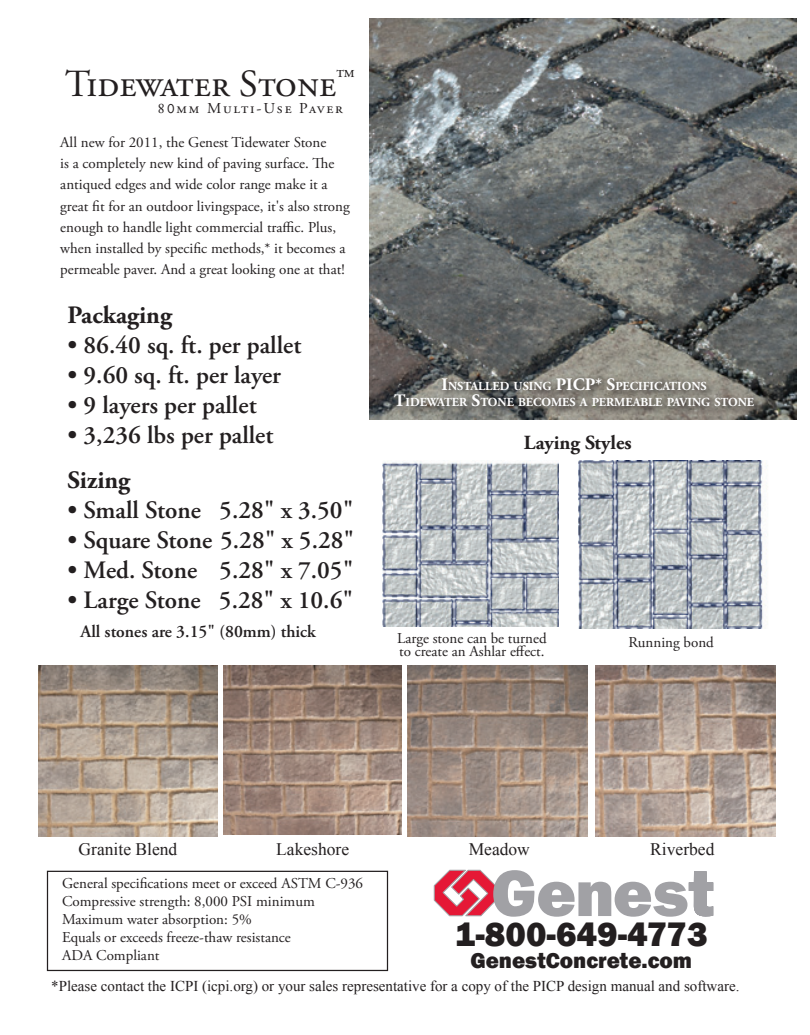
<style>
.page{position:relative;width:810px;height:1035px;background:#fff}
.page>*{position:absolute;margin:0;border:0;box-sizing:border-box;transform-origin:0 0}
.t1{font:38.38px "Adobe Garamond Pro";color:#231f20}
.t2{font:800 35px "Franklin Gothic";color:#231f20}
.t3{font:600 25px "Adobe Garamond Pro";color:#231f20}
.t4{font:700 25px "Adobe Garamond Pro";color:#231f20}
.t5{font:800 22.5px "Franklin Gothic";color:#231f20}
.t6{font:700 20.25px "Adobe Garamond Pro";color:#fff}
.t7{font:700 20px "Adobe Garamond Pro";color:#231f20}
.t8{font:17.5px "Times New Roman";color:#231f20}
.t9{font:600 17.5px "Adobe Garamond Pro";color:#231f20}
.t10{font:16.12px "Adobe Garamond Pro";color:#231f20}
.t11{font:15.12px "Adobe Garamond Pro";letter-spacing:.12em;color:#231f20}
.t12{font:15px/21.2px "Adobe Garamond Pro";color:#231f20}
.t13{font:15px "Times New Roman";color:#231f20}
.t14{font:700 12.25px/16px "Adobe Garamond Pro";color:#fff;text-align:center}
.s1{font-size:15px}
.s2{font-size:21px}
.s3{font-size:17.5px}
</style>
<div class="page">
<div style="left:47px;top:871px;width:341px;height:100px;border:1px solid #231f20"></div>
<svg style="left:434px;top:870px;width:279px;height:47px"></svg>
<img style="left:39px;top:665px;width:178px;height:171px">
<img style="left:223px;top:665px;width:178px;height:170px">
<img style="left:579px;top:461px;width:189px;height:168px">
<img style="left:382px;top:461px;width:177px;height:165px">
<img style="left:408px;top:665px;width:180px;height:171px">
<img style="left:596px;top:665px;width:179px;height:171px">
<img style="left:370px;top:19px;width:426px;height:400px">
<div style="left:390px;top:373px;width:373px;height:42px;background:#231f20;opacity:.89"></div>
<h1 class="t1" style="left:65px;top:60px;width:273px">Tidewater Stone</h1>
<p class="t10" style="left:336px;top:63px;width:20px">tm</p>
<p class="t11" style="left:158px;top:99px;width:187px"><span class="s1">8</span><span class="s2">0</span>mm Multi-Use Paver</p>
<p class="t12" style="left:60px;top:132px;width:291px">All new for 2011, the Genest Tidewater Stone<br>is a completely new kind of paving surface. The antiqued edges and wide color range make it a great fit for an outdoor livingspace, it's also strong enough to handle light commercial traffic. Plus, when installed by specific methods,* it becomes a permeable paver. And a great looking one at that!</p>
<h3 class="t4" style="left:68px;top:301px;width:106px">Packaging</h3>
<h3 class="t3" style="left:68px;top:331px;width:235px">• 86.40 sq. ft. per pallet</h3>
<h3 class="t3" style="left:68px;top:361px;width:215px">• 9.60 sq. ft. per layer</h3>
<h3 class="t3" style="left:68px;top:391px;width:191px">• 9 layers per pallet</h3>
<h3 class="t3" style="left:68px;top:421px;width:208px">• 3,236 lbs per pallet</h3>
<h3 class="t4" style="left:68px;top:466px;width:64px">Sizing</h3>
<h3 class="t3" style="left:68px;top:496px;width:288px">• Small Stone 5.28" x 3.50"</h3>
<h3 class="t3" style="left:68px;top:526px;width:289px">• Square Stone 5.28" x 5.28"</h3>
<h3 class="t3" style="left:68px;top:556px;width:288px">• Med. Stone 5.28" x 7.05"</h3>
<h3 class="t3" style="left:68px;top:586px;width:287px">• Large Stone 5.28" x 10.6"</h3>
<p class="t9" style="left:80px;top:621px;width:237px">All stones are 3.15" (80mm) thick</p>
<p class="t14" style="left:394px;top:378px;width:361px"><span class="s3">I</span>NSTALLED USING <span class="s3">PICP* S</span>PECIFICATIONS<br><span class="s3">T</span>IDEWATER <span class="s3">S</span>TONE BECOMES A PERMEABLE PAVING STONE</p>
<h3 class="t6" style="left:421px;top:385px;width:327px">Mix of Riverbed, Meadow &amp; Lakeshore</h3>
<h3 class="t7" style="left:524px;top:431px;width:109px">Laying Styles</h3>
<p class="t12" style="left:397px;top:628px;width:151px">Large stone can be turned</p>
<p class="t12" style="left:628px;top:632px;width:87px">Running bond</p>
<p class="t12" style="left:399px;top:641px;width:147px">to create an Ashlar effect.</p>
<p class="t8" style="left:79px;top:838px;width:100px">Granite Blend</p>
<p class="t8" style="left:276px;top:838px;width:74px">Lakeshore</p>
<p class="t8" style="left:469px;top:838px;width:63px">Meadow</p>
<p class="t8" style="left:650px;top:838px;width:66px">Riverbed</p>
<p class="t12" style="left:62px;top:875px;width:303px;line-height:18px">General specifications meet or exceed ASTM C-936<br>Compressive strength: 8,000 PSI minimum Maximum water absorption: 5%<br>Equals or exceeds freeze-thaw resistance<br>ADA Compliant</p>
<h2 class="t2" style="left:455px;top:912px;width:254px">1-800-649-4773</h2>
<h3 class="t5" style="left:470px;top:946px;width:223px">GenestConcrete.com</h3>
<p class="t13" style="left:51px;top:976px;width:690px">*Please contact the ICPI (icpi.org) or your sales representative for a copy of the PICP design manual and software.</p>
</div>
